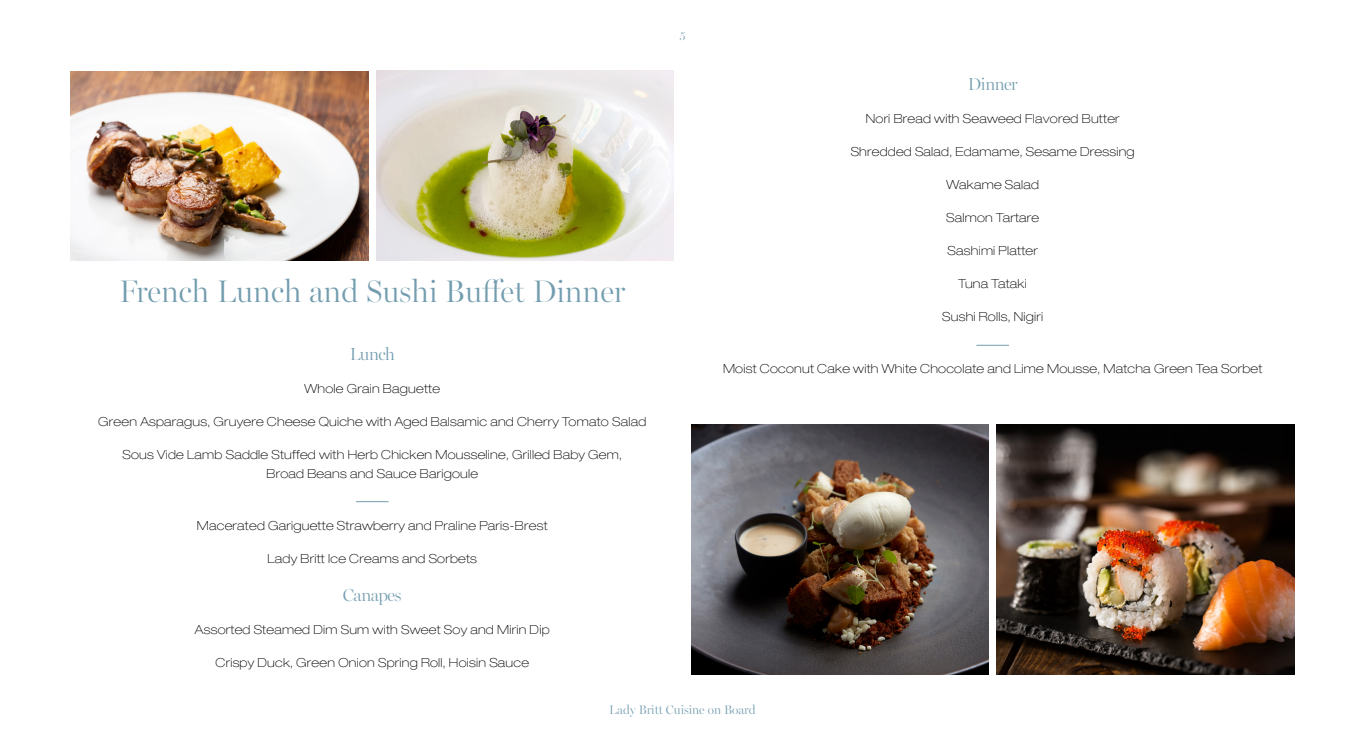
<style>
.page{position:relative;width:1365px;height:745px;background:#fff}
.page>*{position:absolute;margin:0;border:0;box-sizing:border-box;transform-origin:0 0}
.t1{font:300 31.25px "Miller Banner";color:#739daf}
.t2{font:300 17.5px "Miller Banner";letter-spacing:-.02em;color:#739daf}
.t3{font:100 expanded 12.5px/18.8px "Helvetica Neue LT Std";letter-spacing:.02em;color:#000;text-align:center}
.t4{font:300 12.5px "Miller Banner";color:#739daf}
</style>
<div class="page">
<hr style="left:356px;top:501px;width:32px;height:1px;background:#739daf">
<hr style="left:976px;top:345px;width:32px;height:1px;background:#739daf">
<img style="left:996px;top:424px;width:297px;height:249px">
<img style="left:691px;top:424px;width:297px;height:249px">
<img style="left:376px;top:71px;width:297px;height:189px">
<img style="left:71px;top:71px;width:297px;height:189px">
<p class="t4" style="left:679px;top:28px;width:8px">5</p>
<h1 class="t1" style="left:119px;top:272px;width:507px">French Lunch and Sushi Buffet Dinner</h1>
<h2 class="t2" style="left:349px;top:344px;width:47px">Lunch</h2>
<p class="t3" style="left:304px;top:379px;width:137px">Whole Grain Baguette</p>
<p class="t3" style="left:98px;top:412px;width:549px">Green Asparagus, Gruyere Cheese Quiche with Aged Balsamic and Cherry Tomato Salad</p>
<p class="t3" style="left:123px;top:445px;width:501px">Sous Vide Lamb Saddle Stuffed with Herb Chicken Mousseline, Grilled Baby Gem,<br>Broad Beans and Sauce Barigoule</p>
<p class="t3" style="left:197px;top:515px;width:352px">Macerated Gariguette Strawberry and Praline Paris-Brest</p>
<p class="t3" style="left:267px;top:548px;width:211px">Lady Britt Ice Creams and Sorbets</p>
<h2 class="t2" style="left:343px;top:584px;width:60px">Canapes</h2>
<p class="t3" style="left:195px;top:619px;width:356px">Assorted Steamed Dim Sum with Sweet Soy and Mirin Dip</p>
<p class="t3" style="left:215px;top:652px;width:315px">Crispy Duck, Green Onion Spring Roll, Hoisin Sauce</p>
<h2 class="t2" style="left:967px;top:74px;width:51px">Dinner</h2>
<p class="t3" style="left:865px;top:109px;width:255px">Nori Bread with Seaweed Flavored Butter</p>
<p class="t3" style="left:850px;top:142px;width:285px">Shredded Salad, Edamame, Sesame Dressing</p>
<p class="t3" style="left:946px;top:175px;width:94px">Wakame Salad</p>
<p class="t3" style="left:946px;top:208px;width:94px">Salmon Tartare</p>
<p class="t3" style="left:947px;top:241px;width:92px">Sashimi Platter</p>
<p class="t3" style="left:958px;top:274px;width:70px">Tuna Tataki</p>
<p class="t3" style="left:942px;top:307px;width:102px">Sushi Rolls, Nigiri</p>
<p class="t3" style="left:723px;top:358px;width:541px">Moist Coconut Cake with White Chocolate and Lime Mousse, Matcha Green Tea Sorbet</p>
<p class="t4" style="left:609px;top:702px;width:148px">Lady Britt Cuisine on Board</p>
</div>
